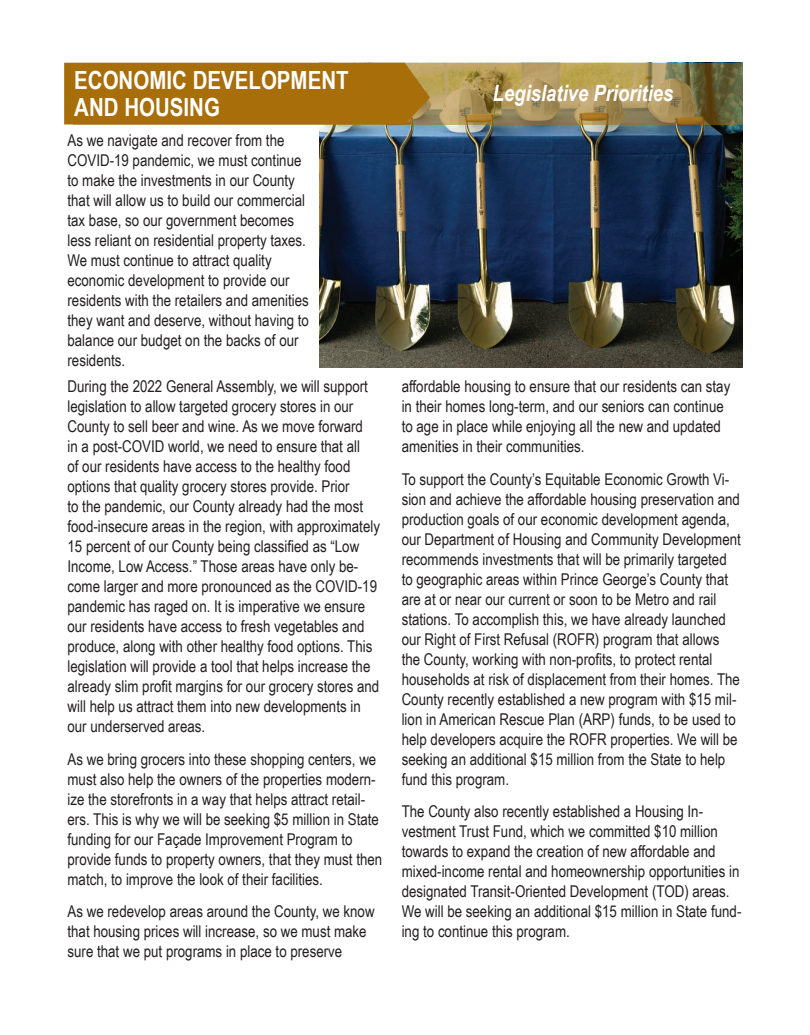
<style>
.page{position:relative;width:810px;height:1035px;background:#fff}
.page>*{position:absolute;margin:0;border:0;box-sizing:border-box;transform-origin:0 0}
.t1{font:700 25px/26.2px "Arial Narrow";color:#fff}
.t2{font:italic 700 22.5px "Arial Narrow";color:#fff}
.t3{font:16.25px/20px "Arial Narrow";color:#231f20}
</style>
<div class="page">
<img style="left:320px;top:124px;width:422px;height:243px">
<svg style="left:430px;top:63px;width:312px;height:61px;background:#a08b53"></svg>
<div style="left:64px;top:63px;width:366px;height:61px;background:#a76e0a"></div>
<h1 class="t1" style="left:74px;top:66px;width:276px">ECONOMIC DEVELOPMENT<br>AND HOUSING</h1>
<p class="t3" style="left:68px;top:130px;width:243px">As we navigate and recover from the COVID-19 pandemic, we must continue to make the investments in our County that will allow us to build our commercial tax base, so our government becomes less reliant on residential property taxes.<br>We must continue to attract quality economic development to provide our residents with the retailers and amenities they want and deserve, without having to balance our budget on the backs of our residents.</p>
<p class="t3" style="left:68px;top:376px;width:314px">During the 2022 General Assembly, we will support legislation to allow targeted grocery stores in our County to sell beer and wine. As we move forward<br>in a post-COVID world, we need to ensure that all<br>of our residents have access to the healthy food options that quality grocery stores provide. Prior<br>to the pandemic, our County already had the most food-insecure areas in the region, with approximately 15 percent of our County being classified as “Low Income, Low Access.” Those areas have only be&shy;come larger and more pronounced as the COVID-19 pandemic has raged on. It is imperative we ensure our residents have access to fresh vegetables and produce, along with other healthy food options. This legislation will provide a tool that helps increase the already slim profit margins for our grocery stores and will help us attract them into new developments in our underserved areas.</p>
<p class="t3" style="left:68px;top:748px;width:316px">As we bring grocers into these shopping centers, we must also help the owners of the properties modern&shy;ize the storefronts in a way that helps attract retail&shy;ers. This is why we will be seeking $5 million in State funding for our Façade Improvement Program to provide funds to property owners, that they must then match, to improve the look of their facilities.</p>
<p class="t3" style="left:68px;top:901px;width:309px">As we redevelop areas around the County, we know that housing prices will increase, so we must make sure that we put programs in place to preserve</p>
<h2 class="t2" style="left:493px;top:76px;width:182px">Legislative Priorities</h2>
<p class="t3" style="left:402px;top:376px;width:330px">affordable housing to ensure that our residents can stay in their homes long-term, and our seniors can continue to age in place while enjoying all the new and updated amenities in their communities.</p>
<p class="t3" style="left:402px;top:468px;width:341px">To support the County’s Equitable Economic Growth Vi&shy;sion and achieve the affordable housing preservation and production goals of our economic development agenda, our Department of Housing and Community Development recommends investments that will be primarily targeted to geographic areas within Prince George’s County that are at or near our current or soon to be Metro and rail stations. To accomplish this, we have already launched our Right of First Refusal (ROFR) program that allows the County, working with non-profits, to protect rental households at risk of displacement from their homes. The County recently established a new program with $15 mil&shy;lion in American Rescue Plan (ARP) funds, to be used to help developers acquire the ROFR properties. We will be seeking an additional $15 million from the State to help fund this program.</p>
<p class="t3" style="left:402px;top:801px;width:341px">The County also recently established a Housing In&shy;vestment Trust Fund, which we committed $10 million towards to expand the creation of new affordable and mixed-income rental and homeownership opportunities in designated Transit-Oriented Development (TOD) areas.<br>We will be seeking an additional $15 million in State fund&shy;ing to continue this program.</p>
</div>
